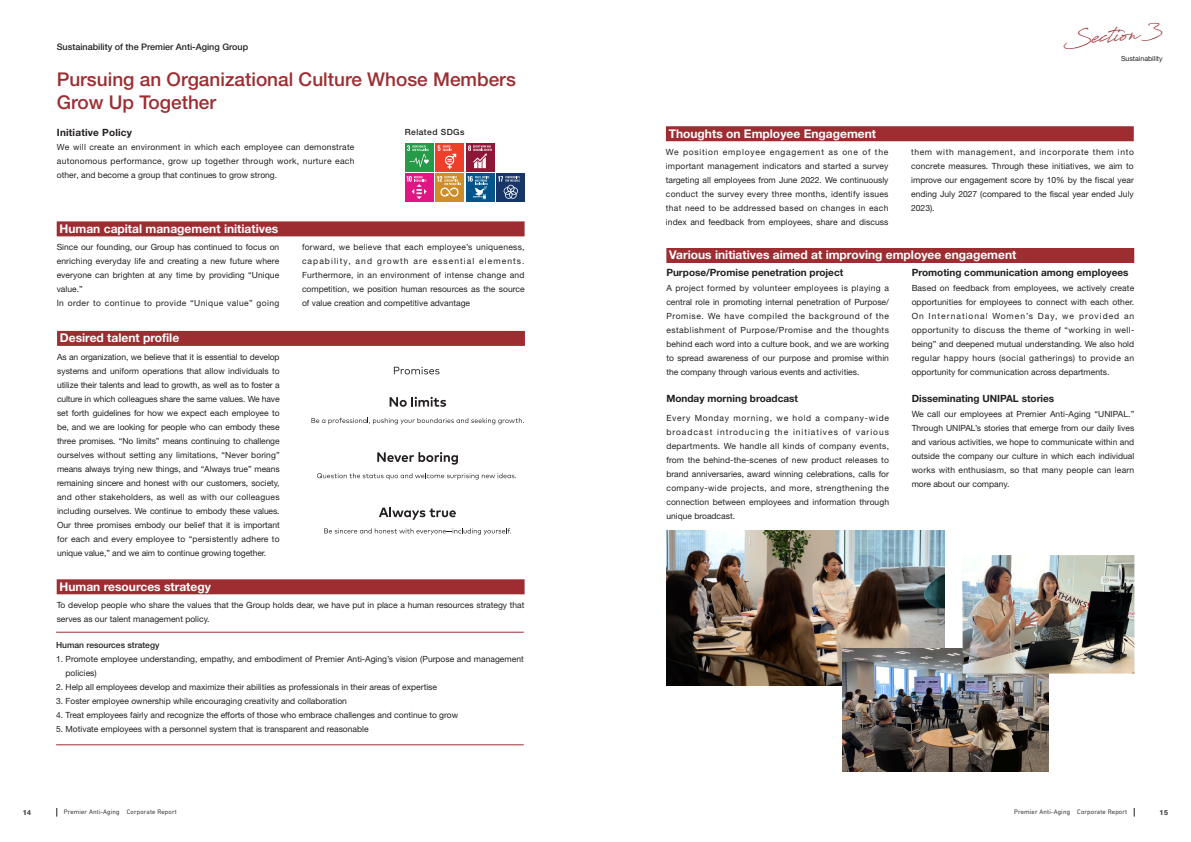
<style>
.page{position:relative;width:1191px;height:842px;background:#fff}
.page>*{position:absolute;margin:0;border:0;box-sizing:border-box;transform-origin:0 0}
.t1{font:23.1px "Antro Vectra Bolder";color:#9e2d32}
.t2{font:500 19px/23px "Helvetica Neue LT Std";color:#9e2d32}
.t3{font:700 12px "Helvetica Neue LT Std";color:#fff}
.t4{font:700 10px "Helvetica Neue LT Std";color:#231f20}
.t5{font:700 10px "Helvetica Neue LT Std";letter-spacing:.02em;color:#231f20}
.t6{font:500 9px "Helvetica Neue LT Std";color:#231f20}
.t7{font:8.5px/14px "Helvetica Neue LT Std";color:#231f20;text-align:justify}
.t8{font:500 8.5px "Helvetica Neue LT Std";color:#231f20}
.t9{font:500 8.5px "Helvetica Neue LT Std";letter-spacing:.05em;color:#231f20}
.t10{font:7px "Helvetica Neue LT Std";color:#231f20}
.t11{font:500 7px "Helvetica Neue LT Std";color:#57585a}
.t12{font:300 6.5px "DIN Next LT Pro";letter-spacing:.025em;color:#57585a}
</style>
<div class="page">
<div style="left:57px;top:221px;width:467px;height:15px;background:#9e2d32"></div>
<div style="left:57px;top:579px;width:467px;height:15px;background:#9e2d32"></div>
<hr style="left:56px;top:632px;width:468px;height:1px;background:#9e2d32">
<hr style="left:56px;top:745px;width:468px;height:1px;background:#9e2d32">
<div style="left:57px;top:331px;width:468px;height:15px;background:#9e2d32"></div>
<svg style="left:394px;top:367px;width:45px;height:7px"></svg>
<div style="left:666px;top:126px;width:467px;height:15px;background:#9e2d32"></div>
<div style="left:666px;top:248px;width:468px;height:15px;background:#9e2d32"></div>
<img style="left:666px;top:530px;width:278px;height:155px">
<img style="left:842px;top:649px;width:206px;height:122px">
<img style="left:962px;top:555px;width:172px;height:118px">
<svg style="left:389px;top:397px;width:57px;height:10px"></svg>
<svg style="left:311px;top:418px;width:213px;height:6px"></svg>
<svg style="left:377px;top:452px;width:81px;height:13px"></svg>
<svg style="left:317px;top:473px;width:199px;height:7px"></svg>
<svg style="left:379px;top:507px;width:77px;height:13px"></svg>
<svg style="left:324px;top:528px;width:187px;height:7px"></svg>
<div style="left:466px;top:174px;width:28px;height:28px;background:#01558a"></div>
<svg style="left:467px;top:176px;width:22px;height:23px"></svg>
<div style="left:435px;top:174px;width:29px;height:28px;background:#cf8d29"></div>
<svg style="left:437px;top:176px;width:24px;height:21px"></svg>
<div style="left:496px;top:174px;width:29px;height:28px;background:#183567"></div>
<svg style="left:498px;top:176px;width:22px;height:23px"></svg>
<div style="left:405px;top:174px;width:28px;height:28px;background:#e11584"></div>
<svg style="left:406px;top:176px;width:20px;height:23px"></svg>
<div style="left:405px;top:143px;width:28px;height:29px;background:#269b47"></div>
<svg style="left:407px;top:145px;width:22px;height:22px"></svg>
<div style="left:435px;top:143px;width:29px;height:29px;background:#ef3e2a"></div>
<svg style="left:437px;top:145px;width:19px;height:24px"></svg>
<div style="left:466px;top:143px;width:28px;height:29px;background:#8e1737"></div>
<svg style="left:468px;top:145px;width:24px;height:23px"></svg>
<p class="t6" style="left:57px;top:41px;width:193px">Sustainability of the Premier Anti-Aging Group</p>
<h2 class="t2" style="left:57px;top:67px;width:460px">Pursuing an Organizational Culture Whose Members<br>Grow Up Together</h2>
<p class="t5" style="left:57px;top:126px;width:77px">Initiative Policy</p>
<p class="t7" style="left:57px;top:140px;width:299px">We will create an environment in which each employee can demonstrate autonomous performance, grow up together through work, nurture each other, and become a group that continues to grow strong.</p>
<p class="t9" style="left:405px;top:127px;width:61px">Related SDGs</p>
<h3 class="t3" style="left:60px;top:221px;width:220px">Human capital management initiatives</h3>
<p class="t7" style="left:57px;top:240px;width:224px;text-align:left">Since our founding, our Group has continued to focus on enriching everyday life and creating a new future where everyone can brighten at any time by providing “Unique value.”<br>In order to continue to provide “Unique value” going</p>
<p class="t7" style="left:302px;top:240px;width:224px">forward, we believe that each employee’s uniqueness, capability, and growth are essential elements.<br>Furthermore, in an environment of intense change and competition, we position human resources as the source of value creation and competitive advantage</p>
<h3 class="t3" style="left:60px;top:330px;width:121px">Desired talent profile</h3>
<p class="t7" style="left:57px;top:349px;width:224px">As an organization, we believe that it is essential to develop systems and uniform operations that allow individuals to utilize their talents and lead to growth, as well as to foster a culture in which colleagues share the same values. We have set forth guidelines for how we expect each employee to be, and we are looking for people who can embody these three promises. “No limits” means continuing to challenge ourselves without setting any limitations, “Never boring” means always trying new things, and “Always true” means remaining sincere and honest with our customers, society, and other stakeholders, as well as with our colleagues including ourselves. We continue to embody these values.<br>Our three promises embody our belief that it is important for each and every employee to “persistently adhere to unique value,” and we aim to continue growing together.</p>
<h3 class="t3" style="left:60px;top:579px;width:153px">Human resources strategy</h3>
<p class="t7" style="left:57px;top:598px;width:469px">To develop people who share the values that the Group holds dear, we have put in place a human resources strategy that serves as our talent management policy.</p>
<p class="t8" style="left:56px;top:640px;width:105px">Human resources strategy</p>
<p class="t7" style="left:66px;top:652px;width:460px;text-indent:-9px">1. Promote employee understanding, empathy, and embodiment of Premier Anti-Aging’s vision (Purpose and management policies)</p>
<p class="t7" style="left:56px;top:680px;width:382px">2. Help all employees develop and maximize their abilities as professionals in their areas of expertise</p>
<p class="t7" style="left:56px;top:694px;width:292px">3. Foster employee ownership while encouraging creativity and collaboration</p>
<p class="t7" style="left:56px;top:708px;width:403px">4. Treat employees fairly and recognize the efforts of those who embrace challenges and continue to grow</p>
<p class="t7" style="left:56px;top:722px;width:314px">5. Motivate employees with a personnel system that is transparent and reasonable</p>
<h1 class="t1" style="left:1061px;top:23px;width:100px;rotate:-4deg">Section 3</h1>
<p class="t10" style="left:1121px;top:54px;width:43px">Sustainability</p>
<h3 class="t3" style="left:668px;top:126px;width:209px">Thoughts on Employee Engagement</h3>
<p class="t7" style="left:666px;top:145px;width:224px">We position employee engagement as one of the important management indicators and started a survey targeting all employees from June 2022. We continuously conduct the survey every three months, identify issues that need to be addressed based on changes in each index and feedback from employees, share and discuss</p>
<p class="t7" style="left:911px;top:145px;width:224px">them with management, and incorporate them into concrete measures. Through these initiatives, we aim to improve our engagement score by 10% by the fiscal year ending July 2027 (compared to the fiscal year ended July 2023).</p>
<h3 class="t3" style="left:669px;top:248px;width:348px">Various initiatives aimed at improving employee engagement</h3>
<p class="t4" style="left:666px;top:267px;width:178px">Purpose/Promise penetration project</p>
<p class="t7" style="left:666px;top:281px;width:224px">A project formed by volunteer employees is playing a central role in promoting internal penetration of Purpose/ Promise. We have compiled the background of the establishment of Purpose/Promise and the thoughts behind each word into a culture book, and we are working to spread awareness of our purpose and promise within the company through various events and activities.</p>
<p class="t4" style="left:666px;top:393px;width:133px">Monday morning broadcast</p>
<p class="t7" style="left:666px;top:411px;width:224px">Every Monday morning, we hold a company-wide broadcast introducing the initiatives of various departments. We handle all kinds of company events, from the behind-the-scenes of new product releases to brand anniversaries, award winning celebrations, calls for company-wide projects, and more, strengthening the connection between employees and information through unique broadcast.</p>
<p class="t4" style="left:911px;top:267px;width:218px">Promoting communication among employees</p>
<p class="t7" style="left:911px;top:281px;width:224px">Based on feedback from employees, we actively create opportunities for employees to connect with each other.<br>On International Women’s Day, we provided an opportunity to discuss the theme of “working in well&shy;being” and deepened mutual understanding. We also hold regular happy hours (social gatherings) to provide an opportunity for communication across departments.</p>
<p class="t4" style="left:911px;top:393px;width:144px">Disseminating UNIPAL stories</p>
<p class="t7" style="left:911px;top:407px;width:224px">We call our employees at Premier Anti-Aging “UNIPAL.” Through UNIPAL’s stories that emerge from our daily lives and various activities, we hope to communicate within and outside the company our culture in which each individual works with enthusiasm, so that many people can learn more about our company.</p>
<p class="t11" style="left:23px;top:808px;width:10px">14</p>
<p class="t12" style="left:64px;top:808px;width:114px">Premier Anti-Aging Corporate Report</p>
<p class="t12" style="left:1014px;top:808px;width:114px">Premier Anti-Aging Corporate Report</p>
<p class="t11" style="left:1159px;top:808px;width:10px">15</p>
</div>
